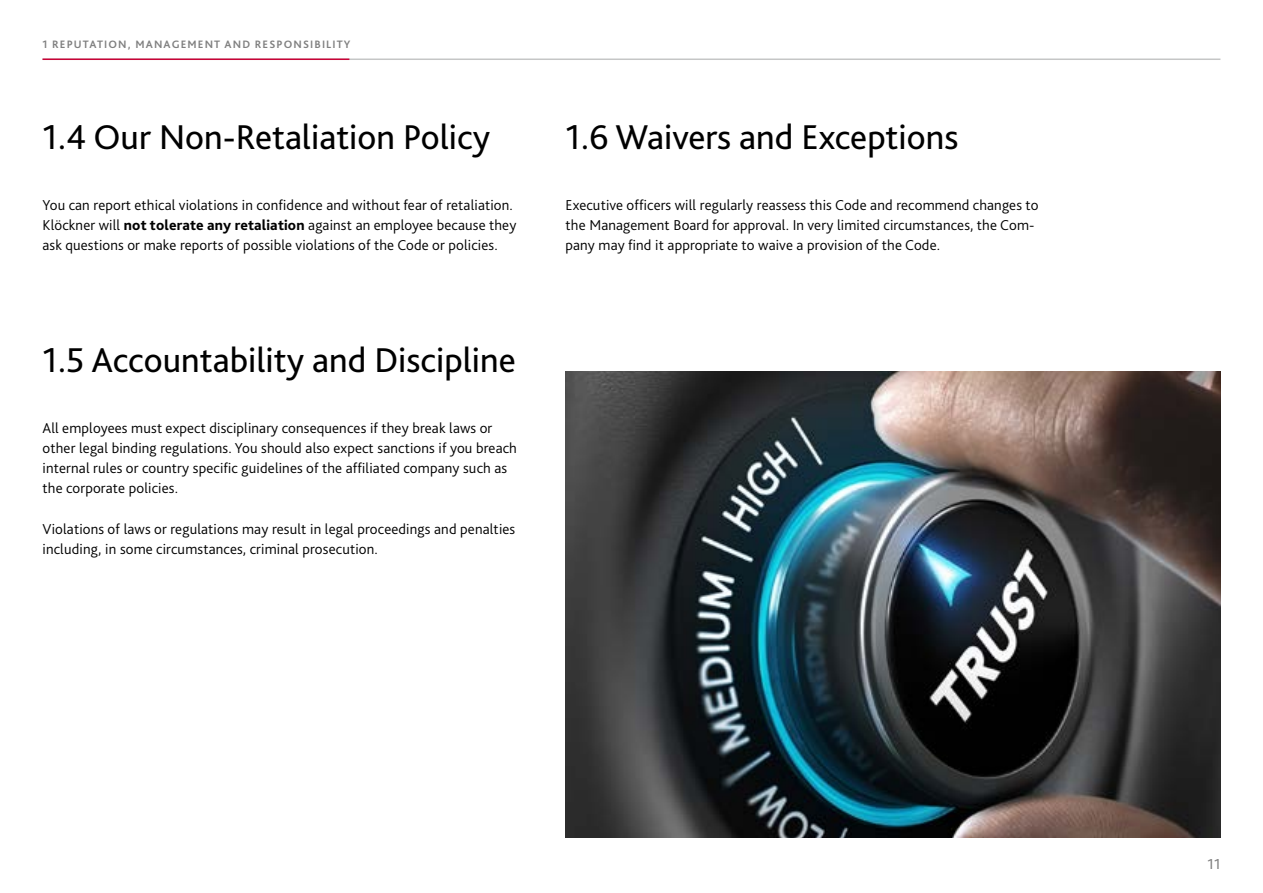
<style>
.page{position:relative;width:1263px;height:893px;background:#fff}
.page>*{position:absolute;margin:0;border:0;box-sizing:border-box;transform-origin:0 0}
.t1{font:36px "Kl Bliss";color:#000}
.t2{font:300 15px/20.2px "Kl Bliss";letter-spacing:.01em;color:#000}
.t3{font:15px "Kl Bliss";color:#808080}
.t4{font:700 11.25px "Kl Bliss";letter-spacing:.1em;color:#808080}
.s1{font-weight:800}
</style>
<div class="page">
<img style="left:566px;top:372px;width:654px;height:466px">
<hr style="left:43px;top:59px;width:1177px;height:1px;background:#c5c6c6">
<hr style="left:43px;top:59px;width:306px;height:1px;background:#ca0237">
<p class="t4" style="left:43px;top:37px;width:309px">1 REPUTATION, MANAG EM ENT AND RESPONSIBILITY</p>
<h1 class="t1" style="left:43px;top:115px;width:449px">1.4 Our Non-Retaliation Policy</h1>
<p class="t2" style="left:43px;top:194px;width:475px">You can report ethical violations in confidence and without fear of retaliation.<br>Klöckner will <span class="s1">not tolerate any retaliation</span> against an employee because they ask questions or make reports of possible violations of the Code or policies.</p>
<h1 class="t1" style="left:43px;top:337px;width:475px">1.5 Accountability and Discipline</h1>
<p class="t2" style="left:43px;top:417px;width:476px">All employees must expect disciplinary consequences if they break laws or other legal binding regulations. You should also expect sanctions if you breach internal rules or country specific guidelines of the affiliated company such as the corporate policies.</p>
<p class="t2" style="left:43px;top:518px;width:474px">Violations of laws or regulations may result in legal proceedings and penalties including, in some circumstances, criminal prosecution.</p>
<h1 class="t1" style="left:566px;top:115px;width:394px">1.6 Waivers and Exceptions</h1>
<p class="t2" style="left:566px;top:194px;width:474px">Executive officers will regularly reassess this Code and recommend changes to the Management Board for approval. In very limited circumstances, the Com&shy;pany may find it appropriate to waive a provision of the Code.</p>
<p class="t3" style="left:1207px;top:855px;width:15px">11</p>
</div>
